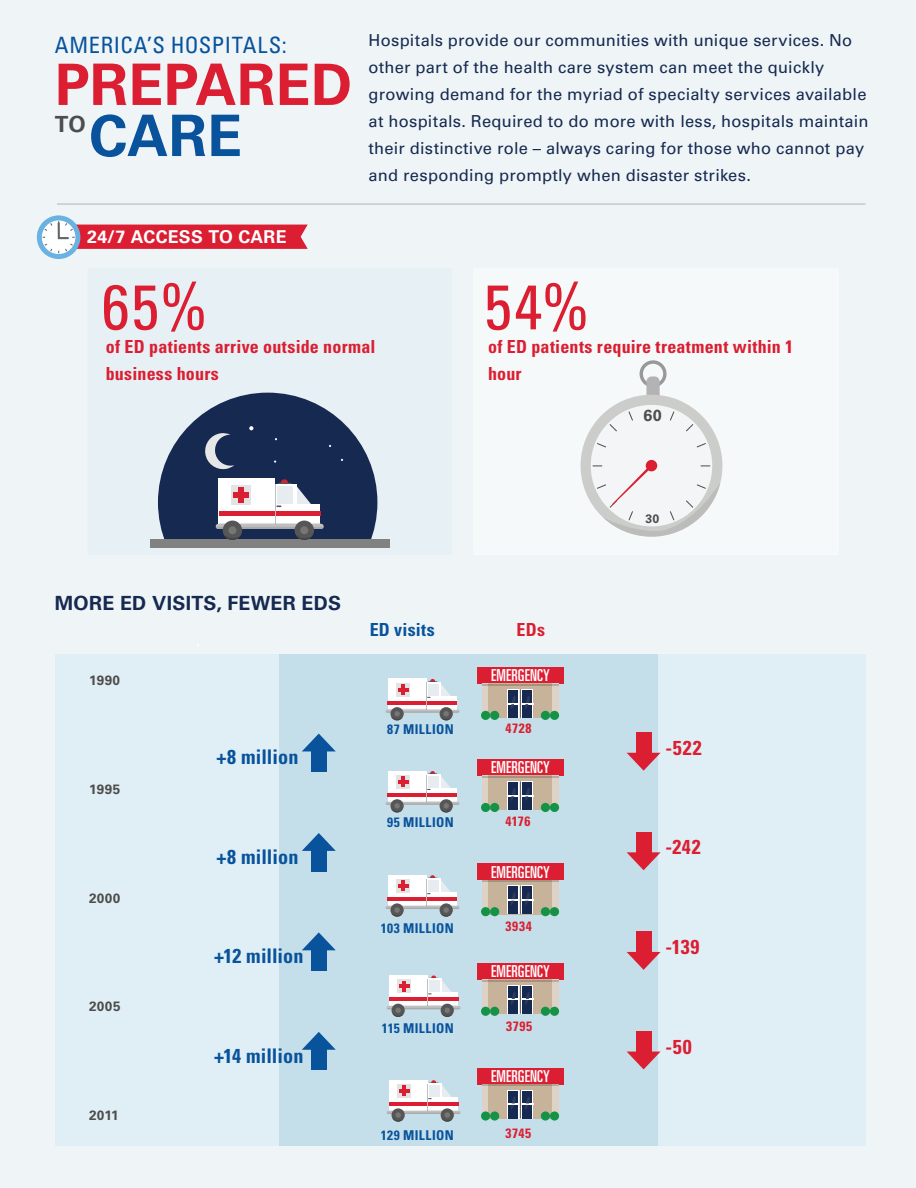
<style>
.page{position:relative;width:916px;height:1188px;background:#fff}
.page>*{position:absolute;margin:0;border:0;box-sizing:border-box;transform-origin:0 0}
.t1{font:condensed 63px "Univers LT Std";color:#db1e32}
.t2{font:700 57.15px "Univers LT Std";letter-spacing:.005em;color:#db1e32}
.t3{font:700 57.15px "Univers LT Std";color:#08539c}
.t4{font:condensed 22.5px "Univers LT Std";letter-spacing:.025em;color:#08539c}
.t5{font:700 22.2px "Univers LT Std";color:#4d4d4d}
.t6{font:700 condensed 20.1px "Univers LT Std";letter-spacing:-.005em;color:#08539c}
.t7{font:700 condensed 20.1px "Univers LT Std";letter-spacing:.045em;color:#db1e32}
.t8{font:700 19.5px "Univers LT Std";letter-spacing:.015em;color:#162950}
.t9{font:700 condensed 18px/26.7px "Univers LT Std";letter-spacing:.015em;color:#db1e32}
.t10{font:700 condensed 18px "Univers LT Std";letter-spacing:.015em;color:#08539c}
.t11{font:700 17.7px "Univers LT Std";letter-spacing:.015em;color:#fff}
.t12{font:16.5px/27px "Univers LT Std";letter-spacing:.01em;color:#162950}
.t13{font:ultra-condensed 16.5px "Univers LT Std";letter-spacing:.01em;color:#fff}
.t14{font:700 16.05px "Univers LT Std";color:#4d4d4d}
.t15{font:700 condensed 13.5px "Univers LT Std";letter-spacing:.03em;color:#08539c}
.t16{font:700 13.5px "Univers LT Std";letter-spacing:.035em;color:#4d4d4d}
.t17{font:700 condensed 13.5px "Univers LT Std";letter-spacing:.045em;color:#db1e32}
.t18{font:700 12.3px "Univers LT Std";color:#4d4d4d}
</style>
<div class="page">
<div style="left:0;top:0;width:915px;height:1187px;background:#eff5f7"></div>
<div style="left:55px;top:653px;width:810px;height:492px;background:#e0eff5"></div>
<div style="left:279px;top:654px;width:379px;height:491px;background:#c4deea"></div>
<hr style="left:57px;top:204px;width:808px;height:1px;background:#b2b2b2">
<svg style="left:37px;top:215px;width:270px;height:44px"></svg>
<div style="left:87px;top:268px;width:365px;height:287px;background:#e7f0f4"></div>
<div style="left:150px;top:539px;width:239px;height:8px;background:#808180"></div>
<div style="left:473px;top:268px;width:365px;height:287px;background:#f6f9fa"></div>
<svg style="left:158px;top:392px;width:219px;height:148px;background:#5a657f"></svg>
<div style="left:639px;top:360px;width:27px;height:27px;border:3px solid #999;border-radius:50%"></div>
<div style="left:646px;top:376px;width:13px;height:25px;background:#b3b3b3;border-radius:5px"></div>
<div style="left:580px;top:394px;width:142px;height:142px;background:#cccccb;border-radius:50%"></div>
<div style="left:590px;top:405px;width:122px;height:121px;background:#f4f5f6;border-radius:50%"></div>
<hr style="left:592px;top:465px;width:59px;height:1px;background:#4d4d4d">
<svg style="left:595px;top:410px;width:125px;height:127px"></svg>
<div style="left:388px;top:678px;width:38px;height:31px;background:#fff"></div>
<svg style="left:385px;top:679px;width:74px;height:41px"></svg>
<div style="left:477px;top:667px;width:86px;height:16px;background:#db1e32"></div>
<div style="left:482px;top:683px;width:6px;height:34px;background:#ddd2c5"></div>
<div style="left:551px;top:683px;width:7px;height:34px;background:#ddd2c5"></div>
<div style="left:488px;top:683px;width:64px;height:34px;background:#c7b29a"></div>
<hr style="left:488px;top:683px;width:64px;height:2px;background:#a4927e">
<svg style="left:507px;top:689px;width:26px;height:28px"></svg>
<svg style="left:540px;top:710px;width:10px;height:10px"></svg>
<svg style="left:549px;top:710px;width:10px;height:10px"></svg>
<svg style="left:480px;top:710px;width:10px;height:10px"></svg>
<div style="left:490px;top:710px;width:9px;height:10px;background:#129346;border-radius:50%"></div>
<svg style="left:385px;top:771px;width:74px;height:41px"></svg>
<div style="left:477px;top:759px;width:86px;height:16px;background:#db1e32"></div>
<div style="left:482px;top:775px;width:6px;height:34px;background:#ddd2c5"></div>
<div style="left:551px;top:775px;width:7px;height:34px;background:#ddd2c5"></div>
<div style="left:488px;top:775px;width:64px;height:34px;background:#c7b29a"></div>
<hr style="left:488px;top:775px;width:64px;height:2px;background:#a4927e">
<svg style="left:507px;top:781px;width:26px;height:28px"></svg>
<svg style="left:540px;top:802px;width:10px;height:10px"></svg>
<svg style="left:549px;top:802px;width:10px;height:10px"></svg>
<svg style="left:480px;top:802px;width:10px;height:10px"></svg>
<div style="left:490px;top:802px;width:9px;height:10px;background:#129346;border-radius:50%"></div>
<svg style="left:385px;top:875px;width:74px;height:41px"></svg>
<div style="left:477px;top:863px;width:86px;height:17px;background:#db1e32"></div>
<div style="left:482px;top:880px;width:6px;height:34px;background:#ddd2c5"></div>
<div style="left:551px;top:880px;width:7px;height:34px;background:#ddd2c5"></div>
<div style="left:488px;top:880px;width:64px;height:34px;background:#c7b29a"></div>
<hr style="left:488px;top:880px;width:64px;height:1px;background:#a4927e">
<svg style="left:507px;top:885px;width:26px;height:29px"></svg>
<svg style="left:540px;top:906px;width:10px;height:10px"></svg>
<svg style="left:549px;top:906px;width:10px;height:10px"></svg>
<svg style="left:480px;top:906px;width:10px;height:10px"></svg>
<svg style="left:490px;top:906px;width:9px;height:10px"></svg>
<svg style="left:387px;top:975px;width:73px;height:41px"></svg>
<div style="left:477px;top:963px;width:86px;height:16px;background:#db1e32"></div>
<div style="left:482px;top:979px;width:6px;height:34px;background:#ddd2c5"></div>
<div style="left:551px;top:979px;width:7px;height:34px;background:#ddd2c5"></div>
<div style="left:488px;top:979px;width:64px;height:34px;background:#c7b29a"></div>
<hr style="left:488px;top:979px;width:64px;height:2px;background:#a4927e">
<svg style="left:507px;top:985px;width:26px;height:28px"></svg>
<svg style="left:540px;top:1006px;width:10px;height:9px"></svg>
<svg style="left:549px;top:1006px;width:10px;height:9px"></svg>
<svg style="left:480px;top:1006px;width:10px;height:9px"></svg>
<div style="left:490px;top:1006px;width:9px;height:9px;background:#129346;border-radius:50%"></div>
<svg style="left:387px;top:1080px;width:73px;height:42px"></svg>
<div style="left:477px;top:1067px;width:86px;height:17px;background:#db1e32"></div>
<div style="left:482px;top:1084px;width:6px;height:34px;background:#ddd2c5"></div>
<div style="left:551px;top:1084px;width:7px;height:34px;background:#ddd2c5"></div>
<div style="left:488px;top:1084px;width:64px;height:34px;background:#c7b29a"></div>
<svg style="left:482px;top:1084px;width:6px;height:2px"></svg>
<svg style="left:552px;top:1084px;width:6px;height:2px"></svg>
<hr style="left:488px;top:1084px;width:64px;height:2px;background:#a4927e">
<svg style="left:507px;top:1090px;width:26px;height:28px"></svg>
<div style="left:540px;top:1111px;width:10px;height:9px;background:#129346;border-radius:50%"></div>
<div style="left:549px;top:1111px;width:10px;height:9px;background:#129346;border-radius:50%"></div>
<div style="left:480px;top:1111px;width:10px;height:9px;background:#129346;border-radius:50%"></div>
<div style="left:490px;top:1111px;width:9px;height:9px;background:#129346;border-radius:50%"></div>
<div style="left:635px;top:732px;width:16px;height:26px;background:#db1e32"></div>
<svg style="left:626px;top:752px;width:34px;height:18px"></svg>
<div style="left:311px;top:745px;width:15px;height:26px;background:#08539c"></div>
<svg style="left:302px;top:733px;width:33px;height:18px"></svg>
<div style="left:311px;top:844px;width:15px;height:27px;background:#08539c"></div>
<svg style="left:302px;top:833px;width:33px;height:17px"></svg>
<div style="left:311px;top:944px;width:15px;height:26px;background:#08539c"></div>
<svg style="left:302px;top:932px;width:34px;height:18px"></svg>
<div style="left:311px;top:1043px;width:15px;height:27px;background:#08539c"></div>
<svg style="left:302px;top:1032px;width:33px;height:17px"></svg>
<div style="left:635px;top:831px;width:16px;height:27px;background:#db1e32"></div>
<svg style="left:626px;top:852px;width:34px;height:18px"></svg>
<div style="left:635px;top:931px;width:16px;height:26px;background:#db1e32"></div>
<svg style="left:626px;top:951px;width:34px;height:18px"></svg>
<div style="left:635px;top:1030px;width:16px;height:27px;background:#db1e32"></div>
<svg style="left:626px;top:1051px;width:34px;height:18px"></svg>
<h3 class="t4" style="left:55px;top:30px;width:233px">AMERICA’S HOSPITALS:</h3>
<h2 class="t2" style="left:55px;top:51px;width:299px">PREPARED</h2>
<h2 class="t3" style="left:89px;top:102px;width:154px">CARE</h2>
<h3 class="t5" style="left:55px;top:111px;width:32px">TO</h3>
<p class="t12" style="left:368px;top:27px;width:501px">Hospitals provide our communities with unique services. No other part of the health care system can meet the quickly growing demand for the myriad of specialty services available at hospitals. Required to do more with less, hospitals maintain their distinctive role – always caring for those who cannot pay and responding promptly when disaster strikes.</p>
<p class="t11" style="left:87px;top:226px;width:201px">24/7 ACCESS TO CARE</p>
<h1 class="t1" style="left:102px;top:267px;width:108px">65%</h1>
<p class="t9" style="left:106px;top:333px;width:271px">of ED patients arrive outside normal business hours</p>
<p class="t8" style="left:55px;top:591px;width:287px">MORE ED VISITS, FEWER EDS</p>
<h1 class="t1" style="left:484px;top:267px;width:107px">54%</h1>
<p class="t9" style="left:488px;top:333px;width:307px">of ED patients require treatment within 1 hour</p>
<p class="t14" style="left:643px;top:406px;width:20px">60</p>
<p class="t18" style="left:645px;top:512px;width:15px">30</p>
<p class="t16" style="left:89px;top:672px;width:32px">1990</p>
<p class="t16" style="left:89px;top:781px;width:33px">1995</p>
<p class="t16" style="left:89px;top:889px;width:33px">2000</p>
<p class="t16" style="left:89px;top:998px;width:33px">2005</p>
<p class="t16" style="left:89px;top:1107px;width:31px">2011</p>
<p class="t6" style="left:216px;top:744px;width:84px">+8 million</p>
<p class="t6" style="left:216px;top:844px;width:84px">+8 million</p>
<p class="t6" style="left:214px;top:943px;width:91px">+12 million</p>
<p class="t6" style="left:214px;top:1043px;width:91px">+14 million</p>
<p class="t10" style="left:369px;top:618px;width:67px">ED visits</p>
<p class="t9" style="left:516px;top:616px;width:30px">EDs</p>
<p class="t13" style="left:491px;top:666px;width:60px">EMERGENCY</p>
<p class="t15" style="left:387px;top:720px;width:68px">87 MILLION</p>
<p class="t17" style="left:505px;top:720px;width:27px">4728</p>
<p class="t13" style="left:491px;top:758px;width:60px">EMERGENCY</p>
<p class="t15" style="left:387px;top:813px;width:68px">95 MILLION</p>
<p class="t17" style="left:505px;top:812px;width:26px">4176</p>
<p class="t13" style="left:491px;top:862px;width:60px">EMERGENCY</p>
<p class="t15" style="left:381px;top:919px;width:74px">103 MILLION</p>
<p class="t17" style="left:505px;top:918px;width:28px">3934</p>
<p class="t13" style="left:491px;top:961px;width:60px">EMERGENCY</p>
<p class="t15" style="left:382px;top:1019px;width:74px">115 MILLION</p>
<p class="t17" style="left:506px;top:1017px;width:27px">3795</p>
<p class="t13" style="left:491px;top:1066px;width:60px">EMERGENCY</p>
<p class="t15" style="left:381px;top:1126px;width:74px">129 MILLION</p>
<p class="t17" style="left:505px;top:1125px;width:27px">3745</p>
<p class="t7" style="left:665px;top:735px;width:38px">-522</p>
<p class="t7" style="left:665px;top:834px;width:37px">-242</p>
<p class="t7" style="left:665px;top:934px;width:35px">-139</p>
<p class="t7" style="left:665px;top:1033px;width:28px">-50</p>
</div>
